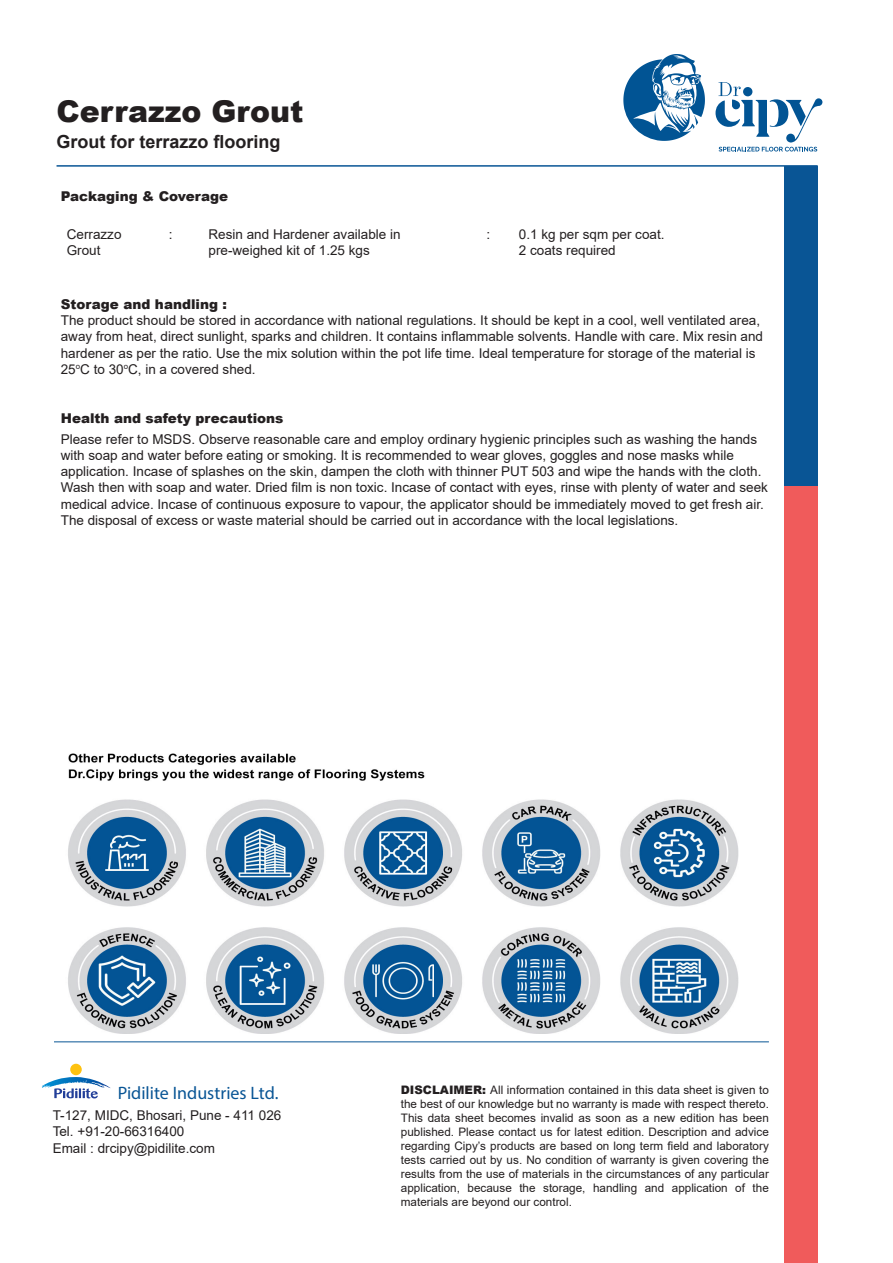
<style>
.page{position:relative;width:893px;height:1263px;background:#fff}
.page>*{position:absolute;margin:0;border:0;box-sizing:border-box;transform-origin:0 0}
.Main_Product_Name{font:900 30px "Arial";color:#231f20}
.Product_Genric_Name{font:700 18px "Arial";color:#231f20}
.t1{font:18px "Myriad Pro";color:#095595}
.Normal_Para{font:13.5px/16.2px "Arial";color:#231f20}
.Normal_Para-2{font:900 13.5px "Arial";color:#231f20}
.Heding_2{font:900 13.5px "Arial";color:#231f20}
.t2{font:11.7px/14.1px "Arial";color:#231f20;text-align:justify}
.s1{font-weight:900}
</style>
<div class="page">
<svg style="left:715px;top:82px;width:107px;height:69px"></svg>
<svg style="left:623px;top:54px;width:82px;height:87px"></svg>
<div style="left:70px;top:1064px;width:12px;height:11px;background:#fec210;border-radius:50%"></div>
<img style="left:42px;top:1077px;width:33px;height:11px">
<svg style="left:54px;top:1088px;width:44px;height:10px"></svg>
<hr style="left:54px;top:1041px;width:715px;height:1px;background:#095595">
<img style="left:68px;top:753px;width:671px;height:281px">
<div style="left:784px;top:166px;width:34px;height:401px;background:#095595"></div>
<div style="left:784px;top:487px;width:34px;height:776px;background:#f05b5b"></div>
<hr style="left:57px;top:165px;width:761px;height:2px;background:#095595">
<p class="Main_Product_Name" style="left:57px;top:90px;width:248px">Cerrazzo Grout</p>
<p class="Product_Genric_Name" style="left:57px;top:129px;width:226px">Grout for terrazzo flooring</p>
<p class="Normal_Para-2" style="left:61px;top:186px;width:169px">Packaging &amp; Coverage</p>
<p class="Normal_Para" style="left:67px;top:226px;width:56px">Cerrazzo<br>Grout</p>
<p class="Normal_Para" style="left:169px;top:226px;width:5px">:</p>
<p class="Normal_Para" style="left:209px;top:226px;width:194px">Resin and Hardener available in</p>
<p class="Normal_Para" style="left:209px;top:242px;width:163px">pre-weighed kit of 1.25 kgs</p>
<p class="Normal_Para" style="left:486px;top:226px;width:5px">:</p>
<p class="Normal_Para" style="left:519px;top:226px;width:147px">0.1 kg per sqm per coat.</p>
<p class="Normal_Para" style="left:519px;top:242px;width:98px">2 coats required</p>
<p class="Normal_Para-2" style="left:61px;top:294px;width:168px">Storage and handling :</p>
<p class="Normal_Para" style="left:61px;top:312px;width:704px">The product should be stored in accordance with national regulations. It should be kept in a cool, well ventilated area, away from heat, direct sunlight, sparks and children. It contains inflammable solvents. Handle with care. Mix resin and</p>
<p class="Normal_Para" style="left:61px;top:345px;width:696px">hardener as per the ratio. Use the mix solution within the pot life time. Ideal temperature for storage of the material is<br>25<sup>o</sup>C to 30<sup>o</sup>C, in a covered shed.</p>
<p class="Heding_2" style="left:61px;top:409px;width:224px">Health and safety precautions</p>
<p class="Normal_Para" style="left:61px;top:431px;width:709px">Please refer to MSDS. Observe reasonable care and employ ordinary hygienic principles such as washing the hands with soap and water before eating or smoking. It is recommended to wear gloves, goggles and nose masks while application. Incase of splashes on the skin, dampen the cloth with thinner PUT 503 and wipe the hands with the cloth.<br>Wash then with soap and water. Dried film is non toxic. Incase of contact with eyes, rinse with plenty of water and seek medical advice. Incase of continuous exposure to vapour, the applicator should be immediately moved to get fresh air.<br>The disposal of excess or waste material should be carried out in accordance with the local legislations.</p>
<h2 class="t1" style="left:118px;top:1082px;width:162px">Pidilite Industries Ltd.</h2>
<p class="t2" style="left:401px;top:1082px;width:370px"><span class="s1">DISCLAIMER:</span> All information contained in this data sheet is given to the best of our knowledge but no warranty is made with respect thereto.<br>This data sheet becomes invalid as soon as a new edition has been published. Please contact us for latest edition. Description and advice regarding Cipy’s products are based on long term field and laboratory tests carried out by us. No condition of warranty is given covering the results from the use of materials in the circumstances of any particular application, because the storage, handling and application of the materials are beyond our control.</p>
<p class="Normal_Para" style="left:53px;top:1107px;width:230px">T-127, MIDC, Bhosari, Pune - 411 026<br>Tel. +91-20-66316400<br>Email : drcipy@pidilite.com</p>
</div>
